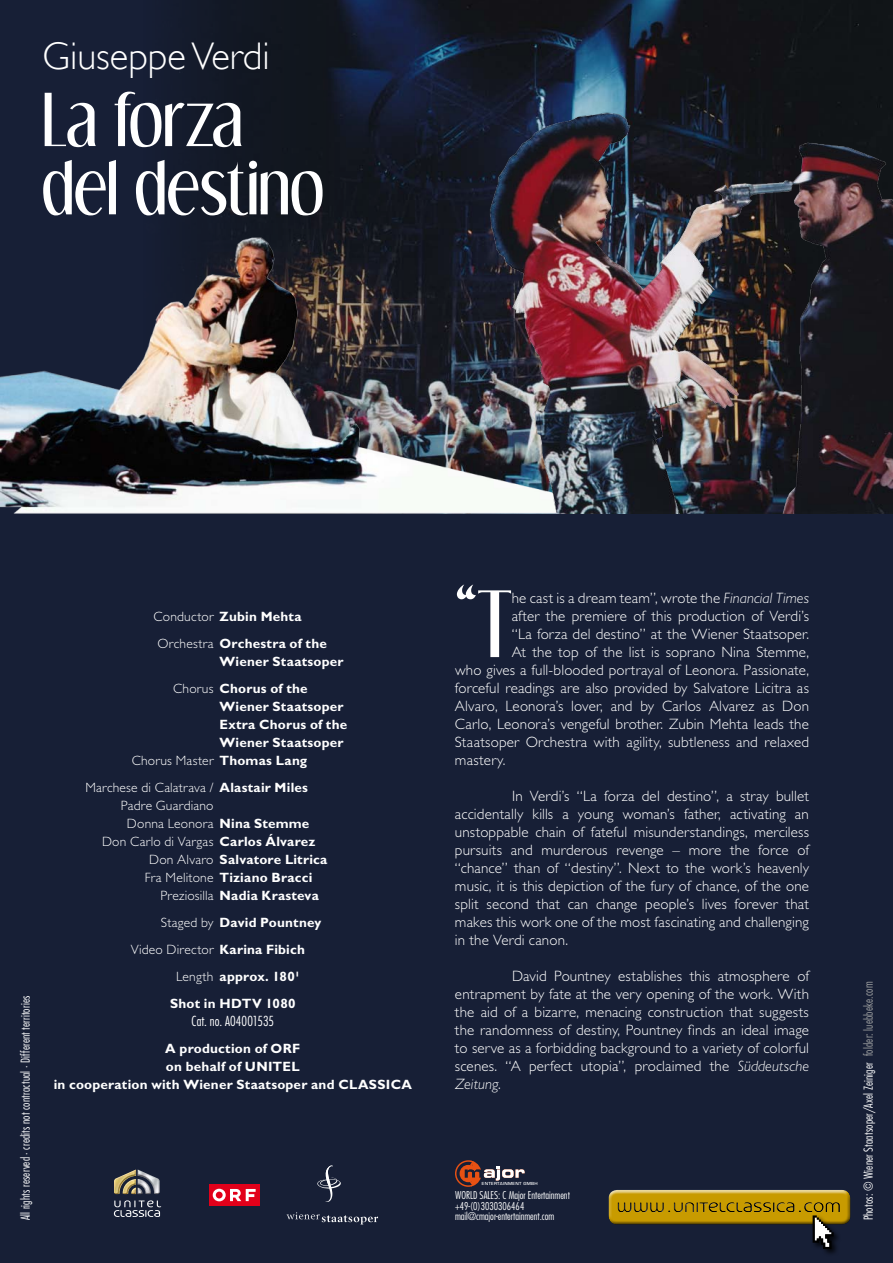
<style>
.page{position:relative;width:893px;height:1263px;background:#171f36}
.page>*{position:absolute;margin:0;border:0;box-sizing:border-box;transform-origin:0 0}
.t1{font:78.9px "Dream Orphans";color:#fff}
.t2{font:63px/68.2px "Dream Orphans";color:#fff}
.t3{font:300 38.55px "Gill Sans";color:#fff}
.t4{font:300 15px/18px "Gill Sans Std";letter-spacing:.01em;color:#fff;text-align:justify}
.t5{font:700 13.5px/27px "Gill Sans Std";letter-spacing:.015em;color:#fff}
.t6{font:300 13.5px "Gill Sans Std";letter-spacing:.015em;color:#fff}
.t7{font:300 condensed 13.5px "Futura";letter-spacing:.01em;color:#fff}
.t8{font:300 condensed 12px "Futura";letter-spacing:.015em;color:#fff}
.t9{font:300 condensed 10.5px/10.5px "Futura";color:#fff}
.t10{font:500 4.5px "Eurostile T";letter-spacing:.06em;color:#fff;scale:1.05 1}
.s1{font-weight:300}
.s2{font-weight:700}
.s3{font-style:italic}
.s4{color:#9c9e9f}
</style>
<div class="page">
<div style="left:607px;top:1187px;width:244px;height:32px;background:#fff;opacity:.75"></div>
<div style="left:607px;top:1192px;width:244px;height:33px;background:#000;opacity:.75"></div>
<div style="left:617px;top:1201px;width:224px;height:11px;background:#c89b00"></div>
<div style="left:811px;top:1214px;width:30px;height:42px;background:#000;opacity:.75"></div>
<svg style="left:618px;top:1202px;width:222px;height:47px"></svg>
<svg style="left:455px;top:1160px;width:70px;height:27px"></svg>
<img style="left:114px;top:1169px;width:46px;height:25px">
<svg style="left:114px;top:1200px;width:47px;height:17px"></svg>
<img style="left:183px;top:0;width:710px;height:225px">
<svg style="left:317px;top:1165px;width:24px;height:37px"></svg>
<svg style="left:287px;top:1212px;width:91px;height:12px"></svg>
<div style="left:209px;top:1184px;width:51px;height:22px;background:#e2001a"></div>
<svg style="left:213px;top:1189px;width:43px;height:12px"></svg>
<img style="left:0;top:225px;width:475px;height:288px">
<img style="left:475px;top:112px;width:418px;height:401px">
<h3 class="t3" style="left:43px;top:34px;width:229px">Giuseppe Verdi</h3>
<h2 class="t2" style="left:43px;top:86px;width:283px">La forza del destino</h2>
<p class="t8" style="left:18px;top:1220px;width:226px;rotate:-90deg">All rights reserved · credits not contractual · Different territories</p>
<p class="t5" style="left:154px;top:603px;width:175px"><span class="s1">Conductor</span> Zubin Mehta<br><span class="s1">Orchestra</span> Orchestra of the</p>
<p class="t5" style="left:173px;top:648px;width:172px;text-indent:46px">Wiener Staatsoper<br><span class="s1">Chorus</span> Chorus of the</p>
<p class="t5" style="left:220px;top:693px;width:125px">Wiener Staatsoper</p>
<p class="t5" style="left:220px;top:711px;width:129px">Extra Chorus of the</p>
<p class="t5" style="left:220px;top:729px;width:125px">Wiener Staatsoper</p>
<p class="t6" style="left:132px;top:753px;width:177px">Chorus Master <span class="s2">Thomas Lang</span></p>
<p class="t6" style="left:85px;top:780px;width:224px">Marchese di Calatrava / <span class="s2">Alastair Miles</span></p>
<p class="t6" style="left:121px;top:798px;width:94px">Padre Guardiano</p>
<p class="t6" style="left:127px;top:816px;width:184px">Donna Leonora <span class="s2">Nina Stemme</span></p>
<p class="t6" style="left:102px;top:834px;width:215px">Don Carlo di Vargas <span class="s2">Carlos Álvarez</span></p>
<p class="t5" style="left:149px;top:846px;width:180px"><span class="s1">Don Alvaro</span> Salvatore Litrica</p>
<p class="t5" style="left:145px;top:864px;width:169px"><span class="s1">Fra Melitone</span> Tiziano Bracci</p>
<p class="t5" style="left:161px;top:882px;width:160px"><span class="s1">Preziosilla</span> Nadia Krasteva</p>
<p class="t5" style="left:161px;top:909px;width:162px"><span class="s1">Staged by</span> David Pountney</p>
<p class="t6" style="left:131px;top:942px;width:176px">Video Director <span class="s2">Karina Fibich</span></p>
<p class="t5" style="left:176px;top:963px;width:125px"><span class="s1">Length</span> approx. 180¹</p>
<p class="t5" style="left:170px;top:990px;width:127px">Shot in HDTV 1080</p>
<p class="t7" style="left:192px;top:1013px;width:84px">Cat. no. A04001535</p>
<p class="t5" style="left:54px;top:1039px;width:360px;line-height:18px;text-align:center">A production of ORF<br>on behalf of UNITEL<br>in cooperation with Wiener Staatsoper and CLASSICA</p>
<h1 class="t1" style="left:455px;top:576px;width:58px">“T</h1>
<p class="t4" style="left:512px;top:589px;width:299px">he cast is a dream team”, wrote the <span class="s3">Financial Times</span></p>
<p class="t4" style="left:512px;top:607px;width:299px">after the premiere of this production of Verdi’s</p>
<p class="t4" style="left:512px;top:625px;width:299px">“La forza del destino” at the Wiener Staatsoper.</p>
<p class="t4" style="left:512px;top:643px;width:299px">At the top of the list is soprano N ina Stemme,</p>
<p class="t4" style="left:455px;top:661px;width:356px">who gives a full-blooded portrayal of Leonora. Passionate,</p>
<p class="t4" style="left:455px;top:679px;width:356px">forceful readings are also provided by Salvatore Licitra as</p>
<p class="t4" style="left:455px;top:697px;width:356px">Alvaro, Leonora’s lover, and by Carlos Alvarez as Don</p>
<p class="t4" style="left:455px;top:715px;width:355px">Carlo, Leonora’s vengeful brother. Zubin Mehta leads the</p>
<p class="t4" style="left:455px;top:733px;width:356px">Staatsoper Orchestra with agility, subtleness and relaxed</p>
<p class="t4" style="left:455px;top:751px;width:52px">mastery.</p>
<p class="t4" style="left:455px;top:787px;width:356px;text-indent:57px">I n Verdi’s “La forza del destino”, a stray bullet accidentally kills a young woman’s father, activating an unstoppable chain of fateful misunderstandings, merciless pursuits and murderous revenge – more the force of “chance” than of “destiny”. N ext to the work’s heavenly music, it is this depiction of the fury of chance, of the one split second that can change people’s lives forever that makes this work one of the most fascinating and challenging in the Verdi canon.</p>
<p class="t4" style="left:455px;top:967px;width:356px;text-indent:57px">David Pountney establishes this atmosphere of entrapment by fate at the very opening of the work. With the aid of a bizarre, menacing construction that suggests the randomness of destiny, Pountney finds an ideal image to serve as a forbidding background to a variety of colorful scenes. “A perfect utopia”, proclaimed the <span class="s3">Süddeutsche Zeitung</span>.</p>
<p class="t10" style="left:482px;top:1181px;width:55px">ENTERTAINMENT GMBH</p>
<p class="t9" style="left:455px;top:1190px;width:116px">WORLD SALES: C Major Entertainment +49-(0)3030306464 mail@cmajor-entertainment.com</p>
<p class="t8" style="left:861px;top:1220px;width:240px;rotate:-90deg">Photos: © Wiener Staatsoper/Axel Zeiniger <span class="s4">folder: luebbeke.com</span></p>
</div>
